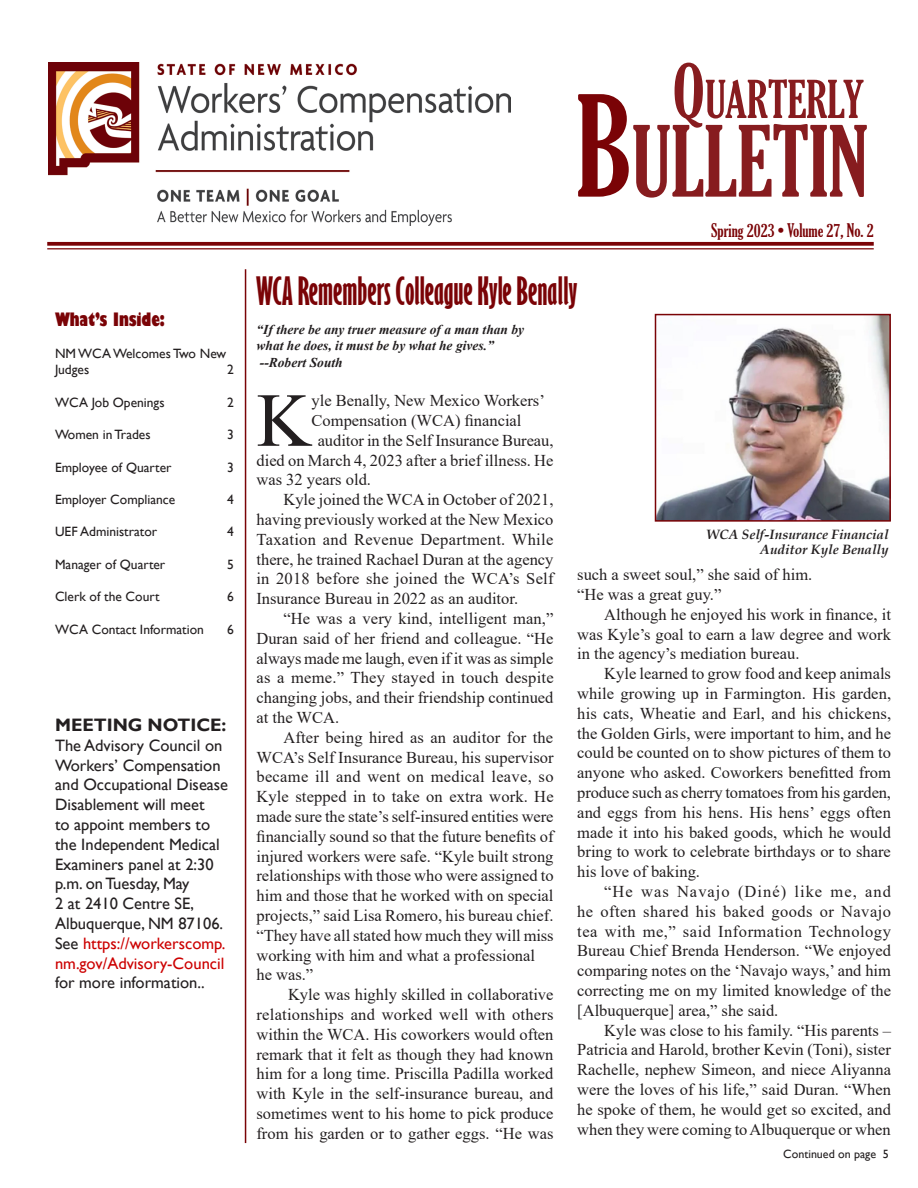
<style>
.page{position:relative;width:918px;height:1188px;background:#fff}
.page>*{position:absolute;margin:0;border:0;box-sizing:border-box;transform-origin:0 0}
.t1{font:extra-condensed 94.5px "Gloucester";color:#871c1f}
.Bulletin_Text{font:76.35px "Times New Roman";color:#231f20}
.t2{font:extra-condensed 50.4px "Gloucester";color:#871c1f}
.Bulletin_Heading{font:700 extra-condensed 36px "Gill Sans";color:#7a0306}
.t3{font:extra-condensed 18px "Gloucester";color:#7a0306}
.t4{font:700 18px "Gill Sans";color:#231f20}
.Paragraph_Style_2{font:800 condensed 18px "Gill Sans";color:#7a0306}
.Bulletin_Text-2{font:16.5px/19.8px "Times New Roman";color:#231f20;text-align:justify}
.t5{font:16.5px/19.8px "Gill Sans";color:#231f20}
.t6{font:13.5px/16.2px "Gill Sans";color:#231f20}
.Bulletin_Text-3{font:italic 700 13.5px/16.2px "Times New Roman";color:#231f20}
.photo_captions{font:italic 700 13.5px "Book Antiqua";color:#231f20}
.Bulletin_Heading-2{font:12px "Gill Sans";color:#231f20}
.s1{color:#c00}
.s2{font-size:72px}
.s3{font-size:135px;color:#7a0306}
</style>
<div class="page">
<svg style="left:47px;top:242px;width:827px;height:4px;background:#841619"></svg>
<hr style="left:47px;top:248px;width:827px;height:1px;background:#7a0306">
<hr style="left:245px;top:269px;width:1px;height:874px;background:#7a0306">
<img style="left:49px;top:63px;width:461px;height:163px">
<img style="left:658px;top:317px;width:230px;height:202px">
<div style="left:655px;top:314px;width:236px;height:208px;border:2px solid #7a0306"></div>
<p class="Paragraph_Style_2" style="left:55px;top:308px;width:111px">What’s Inside:</p>
<p class="t6" style="left:55px;top:346px;width:173px">NM WCA Welcomes Two New<br>Judges</p>
<p class="t6" style="left:227px;top:362px;width:8px">2</p>
<p class="t6" style="left:55px;top:394px;width:111px">WCA Job Openings</p>
<p class="t6" style="left:227px;top:394px;width:8px">2</p>
<p class="t6" style="left:55px;top:427px;width:97px">Women in Trades</p>
<p class="t6" style="left:227px;top:427px;width:8px">3</p>
<p class="t6" style="left:55px;top:459px;width:118px">Employee of Quarter</p>
<p class="t6" style="left:227px;top:459px;width:8px">3</p>
<p class="t6" style="left:55px;top:492px;width:122px">Employer Compliance</p>
<p class="t6" style="left:227px;top:492px;width:8px">4</p>
<p class="t6" style="left:55px;top:524px;width:104px">UEF Administrator</p>
<p class="t6" style="left:227px;top:524px;width:8px">4</p>
<p class="t6" style="left:55px;top:556px;width:112px">Manager of Quarter</p>
<p class="t6" style="left:227px;top:556px;width:8px">5</p>
<p class="t6" style="left:55px;top:589px;width:106px">Clerk of the Court</p>
<p class="t6" style="left:227px;top:589px;width:8px">6</p>
<p class="t6" style="left:55px;top:621px;width:150px">WCA Contact Information</p>
<p class="t6" style="left:227px;top:621px;width:8px">6</p>
<p class="t4" style="left:55px;top:714px;width:173px">MEETING NOTICE:</p>
<p class="t5" style="left:55px;top:736px;width:175px">The Advisory Council on<br>Workers’ Compensation and Occupational Disease<br>Disablement will meet<br>to appoint members to the Independent Medical<br>Examiners panel at 2:30 p.m. on Tuesday, May<br>2 at 2410 Centre SE,<br>Albuquerque, NM 87106.<br>See <span class="s1">https://workerscomp. nm.gov/Advisory-Council </span>for more information..</p>
<p class="t2" style="left:672px;top:71px;width:193px"><span class="s2">Q</span>UARTERLY</p>
<p class="t1" style="left:576px;top:108px;width:294px"><span class="s3">B</span>ULLETIN</p>
<p class="Bulletin_Heading" style="left:256px;top:269px;width:323px">WCA Remembers Colleague Kyle Benally</p>
<p class="t3" style="left:711px;top:220px;width:164px">Spring 2023 • Volume 27, No. 2</p>
<p class="Bulletin_Text-3" style="left:256px;top:321px;width:269px">“If there be any truer measure of a man than by what he does, it must be by what he gives.”</p>
<p class="Bulletin_Text-3" style="left:260px;top:354px;width:84px">--Robert South</p>
<p class="Bulletin_Text" style="left:256px;top:366px;width:57px">K</p>
<p class="Bulletin_Text-2" style="left:312px;top:390px;width:235px">yle Benally, New Mexico Workers’<br>Compensation (WCA) financial</p>
<p class="Bulletin_Text-2" style="left:256px;top:430px;width:299px;text-indent:61px">auditor in the Self Insurance Bureau, died on March 4, 2023 after a brief illness. He was 32 years old.</p>
<p class="Bulletin_Text-2" style="left:256px;top:489px;width:299px;text-indent:27px">Kyle joined the WCA in October of 2021, having previously worked at the New Mexico Taxation and Revenue Department. While there, he trained Rachael Duran at the agency in 2018 before she joined the WCA’s Self Insurance Bureau in 2022 as an auditor.</p>
<p class="Bulletin_Text-2" style="left:256px;top:608px;width:299px;text-indent:27px">“He was a very kind, intelligent man,” Duran said of her friend and colleague. “He always made me laugh, even if it was as simple as a meme.” They stayed in touch despite changing jobs, and their friendship continued at the WCA.</p>
<p class="Bulletin_Text-2" style="left:256px;top:727px;width:299px;text-indent:27px">After being hired as an auditor for the WCA’s Self Insurance Bureau, his supervisor became ill and went on medical leave, so Kyle stepped in to take on extra work. He made sure the state’s self-insured entities were financially sound so that the future benefits of injured workers were safe. “Kyle built strong relationships with those who were assigned to him and those that he worked with on special projects,” said Lisa Romero, his bureau chief. “They have all stated how much they will miss working with him and what a professional</p>
<p class="Bulletin_Text-2" style="left:256px;top:964px;width:58px">he was.”</p>
<p class="Bulletin_Text-2" style="left:256px;top:984px;width:299px;text-indent:32px">Kyle was highly skilled in collaborative relationships and worked well with others within the WCA. His coworkers would often remark that it felt as though they had known him for a long time. Priscilla Padilla worked with Kyle in the self-insurance bureau, and sometimes went to his home to pick produce from his garden or to gather eggs. “He was</p>
<p class="photo_captions" style="left:706px;top:525px;width:184px">WCA Self-Insurance Financial</p>
<p class="photo_captions" style="left:760px;top:540px;width:130px">Auditor Kyle Benally</p>
<p class="Bulletin_Text-2" style="left:577px;top:564px;width:237px">such a sweet soul,” she said of him.</p>
<p class="Bulletin_Text-2" style="left:577px;top:584px;width:146px">“He was a great guy.”</p>
<p class="Bulletin_Text-2" style="left:577px;top:604px;width:315px;text-indent:27px">Although he enjoyed his work in finance, it was Kyle’s goal to earn a law degree and work in the agency’s mediation bureau.</p>
<p class="Bulletin_Text-2" style="left:577px;top:663px;width:315px;text-indent:27px">Kyle learned to grow food and keep animals while growing up in Farmington. His garden, his cats, Wheatie and Earl, and his chickens, the Golden Girls, were important to him, and he could be counted on to show pictures of them to anyone who asked. Coworkers benefitted from produce such as cherry tomatoes from his garden, and eggs from his hens. His hens’ eggs often made it into his baked goods, which he would bring to work to celebrate birthdays or to share his love of baking.</p>
<p class="Bulletin_Text-2" style="left:577px;top:881px;width:315px;text-indent:27px">“He was Navajo (Diné) like me, and he often shared his baked goods or Navajo tea with me,” said Information Technology Bureau Chief Brenda Henderson. “We enjoyed comparing notes on the ‘Navajo ways,’ and him correcting me on my limited knowledge of the [Albuquerque] area,” she said.</p>
<p class="Bulletin_Text-2" style="left:577px;top:1020px;width:315px;text-indent:27px">Kyle was close to his family. “His parents – Patricia and Harold, brother Kevin (Toni), sister Rachelle, nephew Simeon, and niece Aliyanna were the loves of his life,” said Duran. “When he spoke of them, he would get so excited, and when they were coming to Albuquerque or when</p>
<p class="Bulletin_Heading-2" style="left:783px;top:1147px;width:107px">Continued on page 5</p>
</div>
